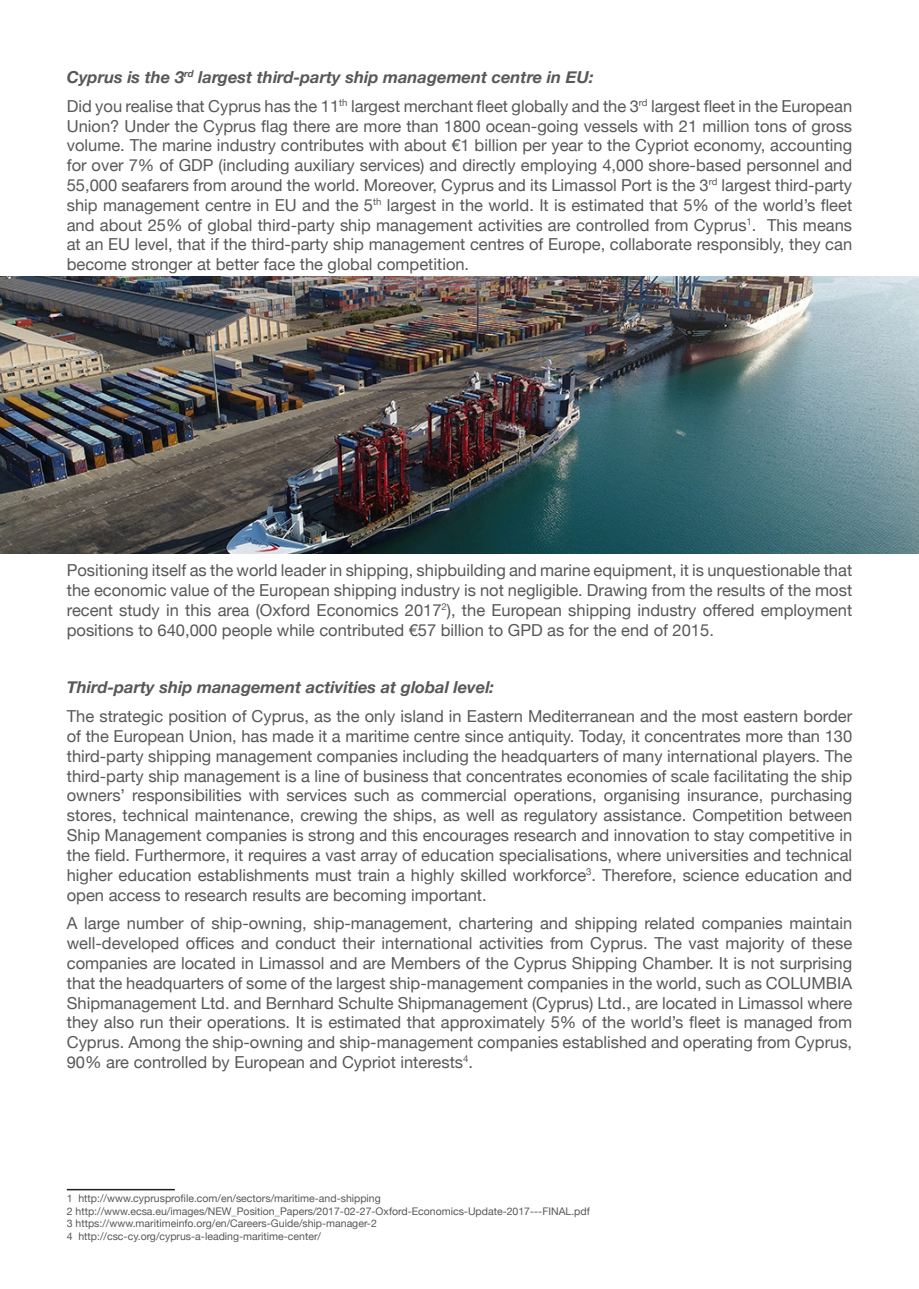
<style>
.page{position:relative;width:919px;height:1289px;background:#fff}
.page>*{position:absolute;margin:0;border:0;box-sizing:border-box;transform-origin:0 0}
.t1{font:16.5px/19.8px "Helvetica Neue";color:#57585a;text-align:justify}
.t2{font:italic 700 16.5px "Helvetica Neue";color:#57585a}
.t3{font:10.5px/12.6px "Helvetica Neue";color:#57585a}
.s1{font-weight:700;font-style:italic}
</style>
<div class="page">
<hr style="left:67px;top:1188px;width:108px;height:2px;background:#231f20">
<img style="left:0;top:276px;width:918px;height:277px">
<p class="t1" style="left:67px;top:64px;width:786px;line-height:28.8px"><span class="s1">Cyprus is the 3</span><sup>rd</sup> <span class="s1">largest third-party ship management centre in EU:<br></span>Did you realise that Cyprus has the 11<sup>th</sup> largest merchant fleet globally and the 3<sup>rd</sup> largest fleet in the European</p>
<p class="t1" style="left:67px;top:117px;width:786px">Union? Under the Cyprus flag there are more than 1800 ocean-going vessels with 21 million tons of gross volume. The marine industry contributes with about €1 billion per year to the Cypriot economy, accounting for over 7% of GDP (including auxiliary services) and directly employing 4,000 shore-based personnel and 55,000 seafarers from around the world. Moreover, Cyprus and its Limassol Port is the 3<sup>rd</sup> largest third-party ship management centre in EU and the 5<sup>th</sup> largest in the world. It is estimated that 5% of the world’s fleet and about 25% of global third-party ship management activities are controlled from Cyprus<sup>1</sup>. This means at an EU level, that if the third-party ship management centres of Europe, collaborate responsibly, they can become stronger at better face the global competition.</p>
<p class="t1" style="left:67px;top:561px;width:786px">Positioning itself as the world leader in shipping, shipbuilding and marine equipment, it is unquestionable that the economic value of the European shipping industry is not negligible. Drawing from the results of the most recent study in this area (Oxford Economics 2017<sup>2</sup>), the European shipping industry offered employment positions to 640,000 people while contributed €57 billion to GPD as for the end of 2015.</p>
<p class="t2" style="left:67px;top:674px;width:429px">Third-party ship management activities at global level:</p>
<p class="t1" style="left:67px;top:707px;width:786px">The strategic position of Cyprus, as the only island in Eastern Mediterranean and the most eastern border of the European Union, has made it a maritime centre since antiquity. Today, it concentrates more than 130 third-party shipping management companies including the headquarters of many international players. The third-party ship management is a line of business that concentrates economies of scale facilitating the ship owners’ responsibilities with services such as commercial operations, organising insurance, purchasing stores, technical maintenance, crewing the ships, as well as regulatory assistance. Competition between Ship Management companies is strong and this encourages research and innovation to stay competitive in the field. Furthermore, it requires a vast array of education specialisations, where universities and technical higher education establishments must train a highly skilled workforce<sup>3</sup>. Therefore, science education and open access to research results are becoming important.</p>
<p class="t1" style="left:67px;top:914px;width:786px">A large number of ship-owning, ship-management, chartering and shipping related companies maintain well-developed offices and conduct their international activities from Cyprus. The vast majority of these companies are located in Limassol and are Members of the Cyprus Shipping Chamber. It is not surprising that the headquarters of some of the largest ship-management companies in the world, such as COLUMBIA Shipmanagement Ltd. and Bernhard Schulte Shipmanagement (Cyprus) Ltd., are located in Limassol where they also run their operations. It is estimated that approximately 5% of the world’s fleet is managed from Cyprus. Among the ship-owning and ship-management companies established and operating from Cyprus, 90% are controlled by European and Cypriot interests<sup>4</sup>.</p>
<p class="t3" style="left:67px;top:1192px;width:524px">1 http://www.cyprusprofile.com/en/sectors/maritime-and-shipping<br>2 http://www.ecsa.eu/images/NEW_Position_Papers/2017-02-27-Oxford-Economics-Update-2017---FINAL.pdf 3 https://www.maritimeinfo.org/en/Careers-Guide/ship-manager-2<br>4 http://csc-cy.org/cyprus-a-leading-maritime-center/</p>
</div>
